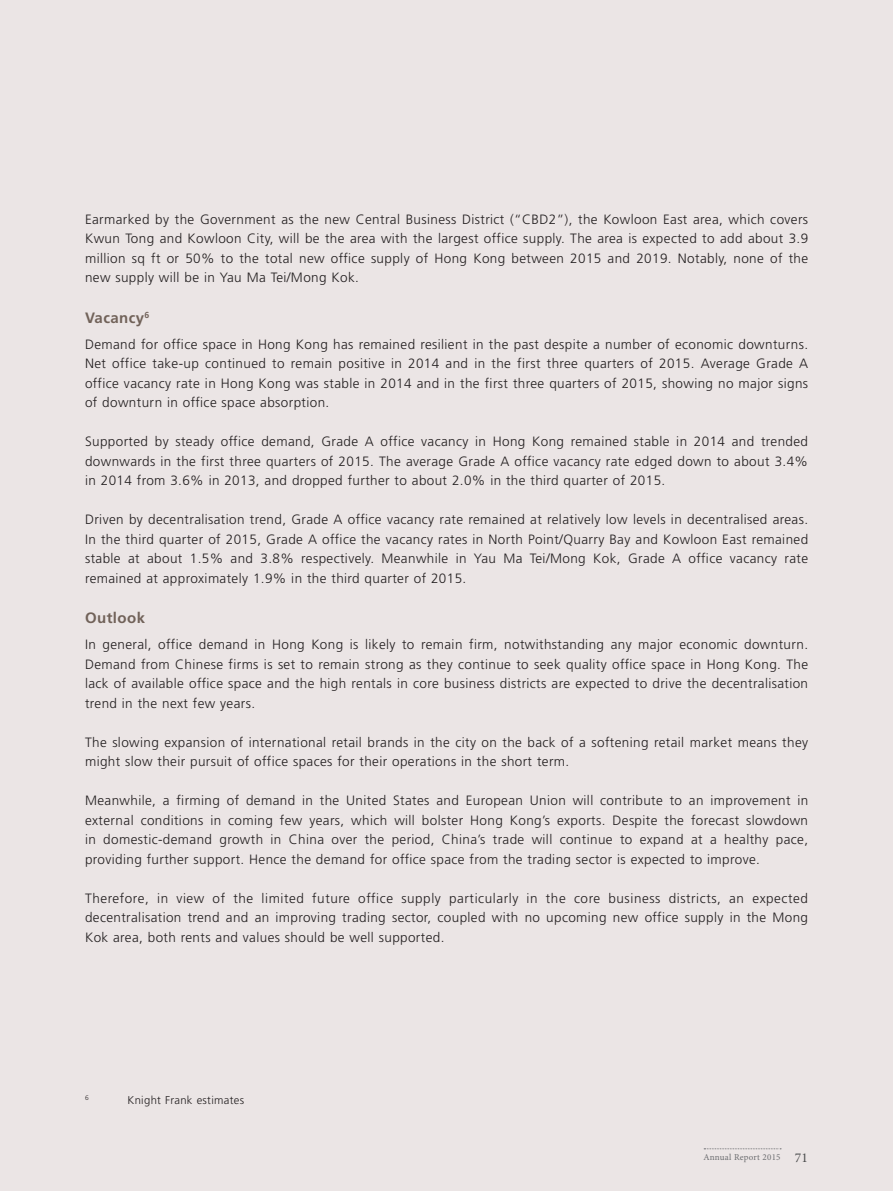
<style>
.page{position:relative;width:893px;height:1191px;background:#ebe5e5}
.page>*{position:absolute;margin:0;border:0;box-sizing:border-box;transform-origin:0 0}
.t1{font:700 15px "Frutiger LT Std";letter-spacing:.03em;color:#716259}
.t2{font:300 13.5px/19.5px "Frutiger LT Std";letter-spacing:.03em;color:#231f20;text-align:justify}
.t3{font:300 11.25px "Frutiger LT Std";letter-spacing:.03em;color:#231f20}
.t4{font:9px "Minion Pro";letter-spacing:.025em;color:#6c6d70}
.t5{font:300 6.6px "Frutiger LT Std";color:#231f20}
.s1{font-size:13.5px;color:#4b4c4d}
</style>
<div class="page">
<svg style="left:704px;top:1148px;width:77px;height:1px"></svg>
<p class="t2" style="left:85px;top:210px;width:725px">Earmarked by the Government as the new Central Business District (“CBD2”), the Kowloon East area, which covers Kwun Tong and Kowloon City, will be the area with the largest office supply. The area is expected to add about 3.9 million sq ft or 50% to the total new office supply of Hong Kong between 2015 and 2019. Notably, none of the new supply will be in Yau Ma Tei/Mong Kok.</p>
<p class="t1" style="left:85px;top:309px;width:66px">Vacancy<sup>6</sup></p>
<p class="t2" style="left:85px;top:334px;width:725px">Demand for office space in Hong Kong has remained resilient in the past despite a number of economic downturns.<br>Net office take-up continued to remain positive in 2014 and in the first three quarters of 2015. Average Grade A office vacancy rate in Hong Kong was stable in 2014 and in the first three quarters of 2015, showing no major signs of downturn in office space absorption.</p>
<p class="t2" style="left:85px;top:432px;width:725px">Supported by steady office demand, Grade A office vacancy in Hong Kong remained stable in 2014 and trended downwards in the first three quarters of 2015. The average Grade A office vacancy rate edged down to about 3.4% in 2014 from 3.6% in 2013, and dropped further to about 2.0% in the third quarter of 2015.</p>
<p class="t2" style="left:85px;top:510px;width:725px">Driven by decentralisation trend, Grade A office vacancy rate remained at relatively low levels in decentralised areas.<br>In the third quarter of 2015, Grade A office the vacancy rates in North Point/Quarry Bay and Kowloon East remained stable at about 1.5% and 3.8% respectively. Meanwhile in Yau Ma Tei/Mong Kok, Grade A office vacancy rate remained at approximately 1.9% in the third quarter of 2015.</p>
<p class="t1" style="left:85px;top:609px;width:62px">Outlook</p>
<p class="t2" style="left:85px;top:635px;width:725px">In general, office demand in Hong Kong is likely to remain firm, notwithstanding any major economic downturn.<br>Demand from Chinese firms is set to remain strong as they continue to seek quality office space in Hong Kong. The lack of available office space and the high rentals in core business districts are expected to drive the decentralisation trend in the next few years.</p>
<p class="t2" style="left:85px;top:732px;width:725px">The slowing expansion of international retail brands in the city on the back of a softening retail market means they might slow their pursuit of office spaces for their operations in the short term.</p>
<p class="t2" style="left:85px;top:791px;width:725px">Meanwhile, a firming of demand in the United States and European Union will contribute to an improvement in external conditions in coming few years, which will bolster Hong Kong’s exports. Despite the forecast slowdown in domestic-demand growth in China over the period, China’s trade will continue to expand at a healthy pace, providing further support. Hence the demand for office space from the trading sector is expected to improve.</p>
<p class="t2" style="left:85px;top:888px;width:725px">Therefore, in view of the limited future office supply particularly in the core business districts, an expected decentralisation trend and an improving trading sector, coupled with no upcoming new office supply in the Mong Kok area, both rents and values should be well supported.</p>
<p class="t5" style="left:85px;top:1094px;width:5px">6</p>
<p class="t3" style="left:128px;top:1093px;width:118px">Knight Frank estimates</p>
<p class="t4" style="left:703px;top:1151px;width:106px">Annual Report 2015 <span class="s1">71</span></p>
</div>
